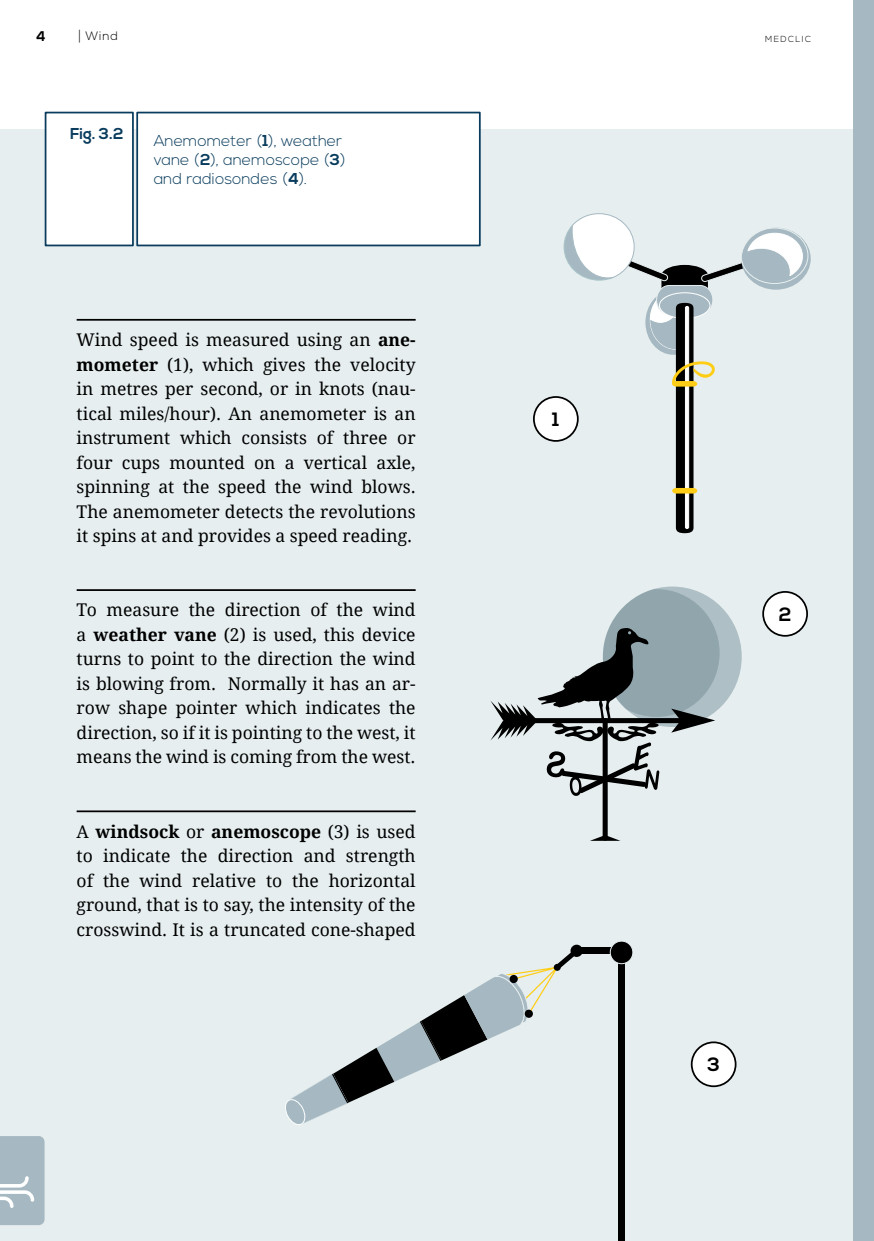
<style>
.page{position:relative;width:874px;height:1241px;background:#fff}
.page>*{position:absolute;margin:0;border:0;box-sizing:border-box;transform-origin:0 0}
.t1{font:700 19.25px "Nexa";color:#000}
.t2{font:17.5px/24.5px "Droid Serif";color:#000;text-align:justify}
.t3{font:300 15.75px/19.2px "Nexa";color:#093c5d}
.t4{font:700 15.75px "Nexa";color:#093c5d}
.t5{font:700 14px "Nexa";color:#000}
.t6{font:300 12.25px "Nexa";color:#000}
.t7{font:300 8.75px "Nexa";letter-spacing:.16em;color:#000}
.s1{font-family:"Brandon Grotesque";font-weight:700}
.s2{font-weight:700}
</style>
<div class="page">
<div style="left:0;top:129px;width:868px;height:1111px;background:#e6eeef"></div>
<svg style="left:563px;top:213px;width:247px;height:320px"></svg>
<div style="left:602px;top:586px;width:139px;height:140px;background:#aebfc5;border-radius:50%"></div>
<div style="left:602px;top:718px;width:5px;height:122px;background:#000;border-radius:3px"></div>
<svg style="left:592px;top:835px;width:26px;height:5px"></svg>
<svg style="left:490px;top:589px;width:229px;height:206px"></svg>
<div style="left:618px;top:957px;width:6px;height:283px;background:#000"></div>
<div style="left:573px;top:946px;width:43px;height:7px;background:#000"></div>
<svg style="left:285px;top:944px;width:298px;height:181px"></svg>
<div style="left:610px;top:940px;width:22px;height:23px;background:#000;border-radius:50%"></div>
<div style="left:609px;top:940px;width:24px;height:23px;border:1px solid #e6eeef;border-radius:50%"></div>
<div style="left:853px;top:0;width:20px;height:1240px;background:#a6b9c2"></div>
<svg style="left:0;top:1136px;width:45px;height:88px;background:#adbfc7"></svg>
<hr style="left:77px;top:319px;width:338px;height:1px;background:#000">
<hr style="left:77px;top:589px;width:338px;height:2px;background:#000">
<hr style="left:77px;top:810px;width:338px;height:2px;background:#000">
<div style="left:533px;top:397px;width:44px;height:44px;background:#fff;border-radius:50%"></div>
<div style="left:532px;top:396px;width:46px;height:45px;border:2px solid #000;border-radius:50%"></div>
<div style="left:762px;top:592px;width:44px;height:43px;background:#fff;border-radius:50%"></div>
<div style="left:761px;top:591px;width:46px;height:45px;border:2px solid #000;border-radius:50%"></div>
<div style="left:691px;top:1042px;width:44px;height:44px;background:#fff;border-radius:50%"></div>
<div style="left:690px;top:1041px;width:46px;height:45px;border:2px solid #000;border-radius:50%"></div>
<div style="left:136px;top:112px;width:344px;height:134px;background:#fff;border:2px solid #093c5d"></div>
<div style="left:45px;top:112px;width:89px;height:134px;background:#fff;border:2px solid #093c5d"></div>
<p class="t5" style="left:36px;top:28px;width:11px">4</p>
<p class="t6" style="left:78px;top:28px;width:41px"><span class="s1">|</span> Wind</p>
<p class="t7" style="left:764px;top:34px;width:47px">MEDCLIC</p>
<p class="t4" style="left:70px;top:124px;width:55px">Fig. 3.2</p>
<p class="t3" style="left:154px;top:131px;width:193px">Anemometer (<span class="s2">1</span>), weather vane (<span class="s2">2</span>), anemoscope (<span class="s2">3</span>) and radiosondes (<span class="s2">4</span>).</p>
<p class="t2" style="left:77px;top:327px;width:340px">Wind speed is measured using an <span class="s2">ane&shy;mometer</span> (1), which gives the velocity in metres per second, or in knots (nau&shy;tical miles/hour). An anemometer is an instrument which consists of three or four cups mounted on a vertical axle, spinning at the speed the wind blows.<br>The anemometer detects the revolutions it spins at and provides a speed reading.</p>
<p class="t2" style="left:77px;top:597px;width:340px">To measure the direction of the wind a <span class="s2">weather vane</span> (2) is used, this device turns to point to the direction the wind is blowing from. Normally it has an ar&shy;row shape pointer which indicates the direction, so if it is pointing to the west, it means the wind is coming from the west.</p>
<p class="t2" style="left:77px;top:818px;width:340px">A <span class="s2">windsock</span> or <span class="s2">anemoscope</span> (3) is used to indicate the direction and strength of the wind relative to the horizontal ground, that is to say, the intensity of the crosswind. It is a truncated cone-shaped</p>
<p class="t1" style="left:552px;top:408px;width:9px">1</p>
<p class="t1" style="left:778px;top:603px;width:14px">2</p>
<p class="t1" style="left:707px;top:1053px;width:14px">3</p>
</div>
